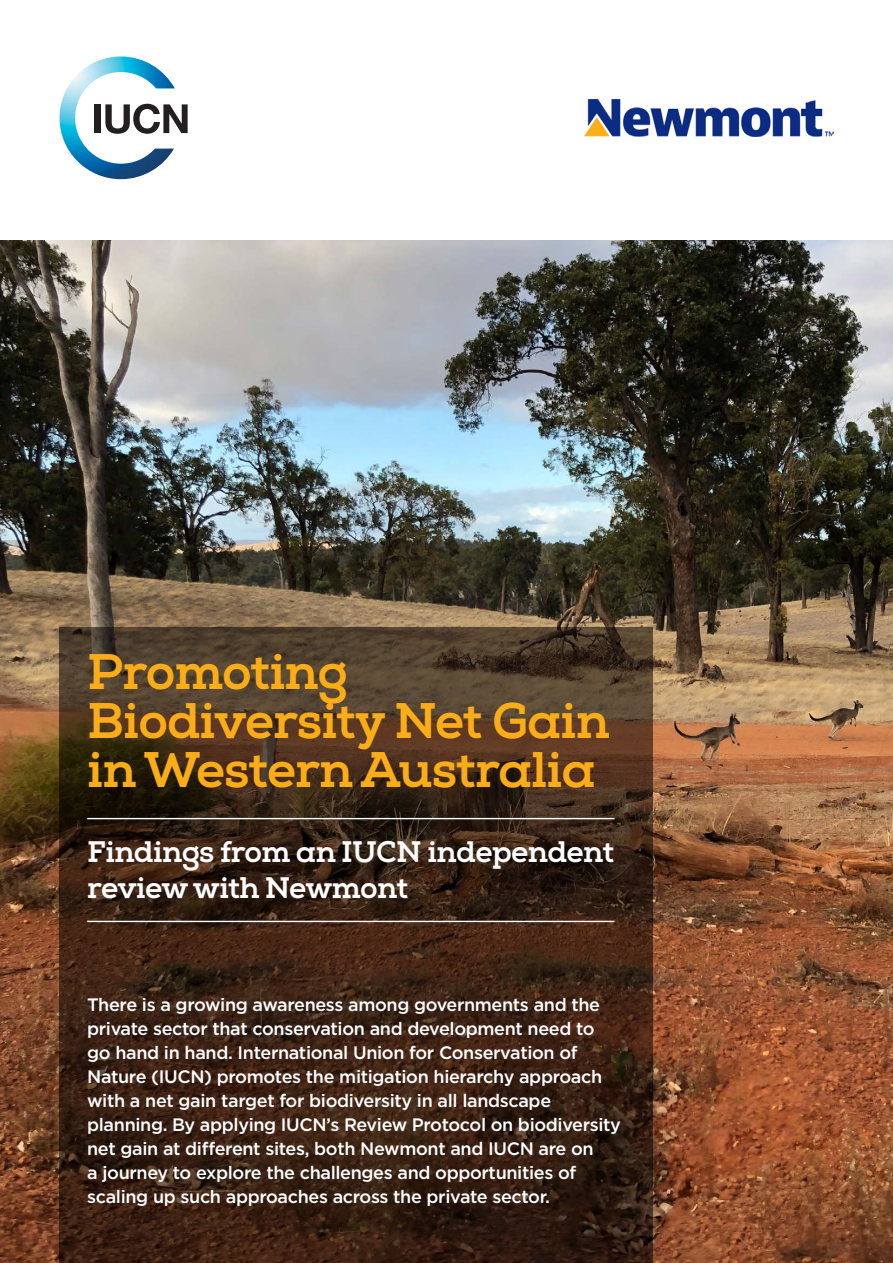
<style>
.page{position:relative;width:893px;height:1263px;background:#fff}
.page>*{position:absolute;margin:0;border:0;box-sizing:border-box;transform-origin:0 0}
.t1{font:700 49.95px/48.9px "Nexa Slabx";letter-spacing:-.02em;color:#fbad18}
.t2{font:700 29.7px/35.5px "Nexa Slabx";letter-spacing:-.02em;color:#fff}
.t3{font:500 18px/24px "Gotham";letter-spacing:-.02em;color:#fff}
</style>
<div class="page">
<img style="left:0;top:240px;width:893px;height:1023px">
<svg style="left:60px;top:627px;width:593px;height:636px"></svg>
<hr style="left:87px;top:818px;width:527px;height:1px;background:#fff">
<hr style="left:87px;top:921px;width:527px;height:1px;background:#fff">
<img style="left:585px;top:99px;width:248px;height:37px">
<img style="left:60px;top:56px;width:115px;height:123px">
<div style="left:94px;top:104px;width:7px;height:29px;background:#231f20"></div>
<svg style="left:105px;top:104px;width:83px;height:30px"></svg>
<h1 class="t1" style="left:87px;top:648px;width:524px">Promoting<br>Biodiversity Net Gain in Western Australia</h1>
<h2 class="t2" style="left:87px;top:834px;width:529px">Findings from an IUCN independent review with Newmont</h2>
<p class="t3" style="left:87px;top:993px;width:535px">There is a growing awareness among governments and the private sector that conservation and development need to go hand in hand. International Union for Conservation of Nature (IUCN) promotes the mitigation hierarchy approach with a net gain target for biodiversity in all landscape planning. By applying IUCN’s Review Protocol on biodiversity net gain at different sites, both Newmont and IUCN are on<br>a journey to explore the challenges and opportunities of scaling up such approaches across the private sector.</p>
</div>
